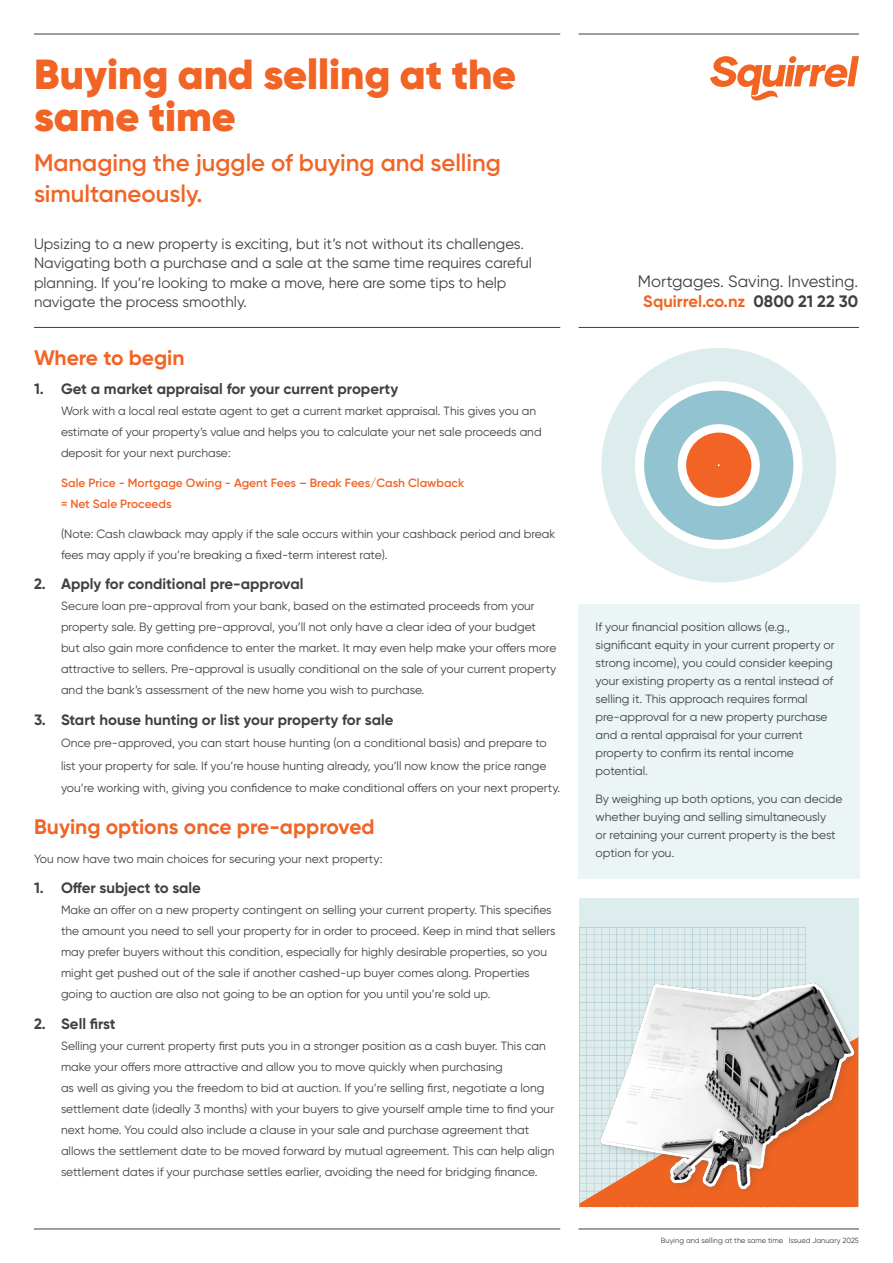
<style>
.page{position:relative;width:893px;height:1263px;background:#fff}
.page>*{position:absolute;margin:0;border:0;box-sizing:border-box;transform-origin:0 0}
.t1{font:900 42px/42px "Gilroy";color:#f16425}
.t2{font:600 24px/31.5px "Gilroy";color:#f16425}
.t3{font:700 21px "Gilroy";color:#f16425}
.t4{font:16.5px "Gilroy";color:#404041}
.t5{font:700 16.5px "Gilroy";color:#f26423}
.t6{font:15px/19.5px "Gilroy";color:#404041}
.t7{font:700 15px "Gilroy";color:#404041}
.t8{font:12px/21px "Gilroy";color:#404041}
.t9{font:600 12px/21px "Gilroy";color:#f16425}
.t10{font:7.5px "Gilroy";color:#404041}
.s1{color:#404041}
</style>
<div class="page">
<hr style="left:579px;top:327px;width:280px;height:1px;background:#3f3e40">
<hr style="left:579px;top:1228px;width:280px;height:1px;background:#3f3e40">
<hr style="left:34px;top:1228px;width:526px;height:1px;background:#3f3e40">
<hr style="left:579px;top:34px;width:280px;height:1px;background:#3f3e40">
<hr style="left:34px;top:327px;width:526px;height:1px;background:#3f3e40">
<hr style="left:34px;top:34px;width:526px;height:1px;background:#3f3e40">
<svg style="left:710px;top:56px;width:149px;height:44px"></svg>
<div style="left:579px;top:604px;width:281px;height:274px;background:#ecf5f5"></div>
<svg style="left:601px;top:348px;width:235px;height:234px;fill:#ddedee"></svg>
<svg style="left:644px;top:391px;width:149px;height:149px"></svg>
<div style="left:579px;top:899px;width:280px;height:308px;background:#ddedee"></div>
<img style="left:579px;top:927px;width:227px;height:39px">
<div style="left:579px;top:1193px;width:279px;height:14px;background:#f06421"></div>
<img style="left:579px;top:966px;width:280px;height:227px">
<p class="t1" style="left:34px;top:53px;width:484px">Buying and selling at the same time</p>
<p class="t2" style="left:34px;top:146px;width:468px">Managing the juggle of buying and selling simultaneously.</p>
<p class="t6" style="left:34px;top:233px;width:499px">Upsizing to a new property is exciting, but it’s not without its challenges.<br>Navigating both a purchase and a sale at the same time requires careful planning. If you’re looking to make a move, here are some tips to help navigate the process smoothly.</p>
<p class="t3" style="left:34px;top:344px;width:152px">Where to begin</p>
<p class="t7" style="left:34px;top:379px;width:366px">1. Get a market appraisal for your current property</p>
<p class="t8" style="left:61px;top:400px;width:482px">Work with a local real estate agent to get a current market appraisal. This gives you an estimate of your property’s value and helps you to calculate your net sale proceeds and deposit for your next purchase:</p>
<p class="t9" style="left:61px;top:472px;width:405px">Sale Price - Mortgage Owing - Agent Fees – Break Fees/Cash Clawback = Net Sale Proceeds</p>
<p class="t8" style="left:61px;top:523px;width:496px">(Note: Cash clawback may apply if the sale occurs within your cashback period and break fees may apply if you’re breaking a fixed-term interest rate).</p>
<p class="t7" style="left:34px;top:574px;width:271px">2. Apply for conditional pre-approval</p>
<p class="t8" style="left:61px;top:595px;width:497px">Secure loan pre-approval from your bank, based on the estimated proceeds from your property sale. By getting pre-approval, you’ll not only have a clear idea of your budget but also gain more confidence to enter the market. It may even help make your offers more attractive to sellers. Pre-approval is usually conditional on the sale of your current property and the bank’s assessment of the new home you wish to purchase.</p>
<p class="t7" style="left:34px;top:710px;width:361px">3. Start house hunting or list your property for sale</p>
<p class="t8" style="left:61px;top:732px;width:501px;line-height:22.5px">Once pre-approved, you can start house hunting (on a conditional basis) and prepare to list your property for sale. If you’re house hunting already, you’ll now know the price range you’re working with, giving you confidence to make conditional offers on your next property.</p>
<p class="t3" style="left:34px;top:813px;width:342px">Buying options once pre-approved</p>
<p class="t8" style="left:34px;top:848px;width:350px">You now have two main choices for securing your next property:</p>
<p class="t7" style="left:34px;top:878px;width:169px">1. Offer subject to sale</p>
<p class="t8" style="left:61px;top:899px;width:496px">Make an offer on a new property contingent on selling your current property. This specifies the amount you need to sell your property for in order to proceed. Keep in mind that sellers may prefer buyers without this condition, especially for highly desirable properties, so you might get pushed out of the sale if another cashed-up buyer comes along. Properties going to auction are also not going to be an option for you until you’re sold up.</p>
<p class="t7" style="left:34px;top:1014px;width:83px">2. Sell first</p>
<p class="t8" style="left:61px;top:1035px;width:495px">Selling your current property first puts you in a stronger position as a cash buyer. This can make your offers more attractive and allow you to move quickly when purchasing<br>as well as giving you the freedom to bid at auction. If you’re selling first, negotiate a long settlement date (ideally 3 months) with your buyers to give yourself ample time to find your next home. You could also include a clause in your sale and purchase agreement that allows the settlement date to be moved forward by mutual agreement. This can help align settlement dates if your purchase settles earlier, avoiding the need for bridging finance.</p>
<p class="t4" style="left:638px;top:272px;width:222px">Mortgages. Saving. Investing.</p>
<p class="t5" style="left:643px;top:291px;width:217px">Squirrel.co.nz <span class="s1">0800 21 22 30</span></p>
<p class="t8" style="left:596px;top:617px;width:240px;line-height:18px">If your financial position allows (e.g., significant equity in your current property or strong income), you could consider keeping your existing property as a rental instead of selling it. This approach requires formal pre-approval for a new property purchase and a rental appraisal for your current property to confirm its rental income potential.</p>
<p class="t8" style="left:596px;top:790px;width:249px;line-height:18px">By weighing up both options, you can decide whether buying and selling simultaneously<br>or retaining your current property is the best option for you.</p>
<p class="t10" style="left:661px;top:1236px;width:200px">Buying and selling at the same time Issued January 2025</p>
</div>
